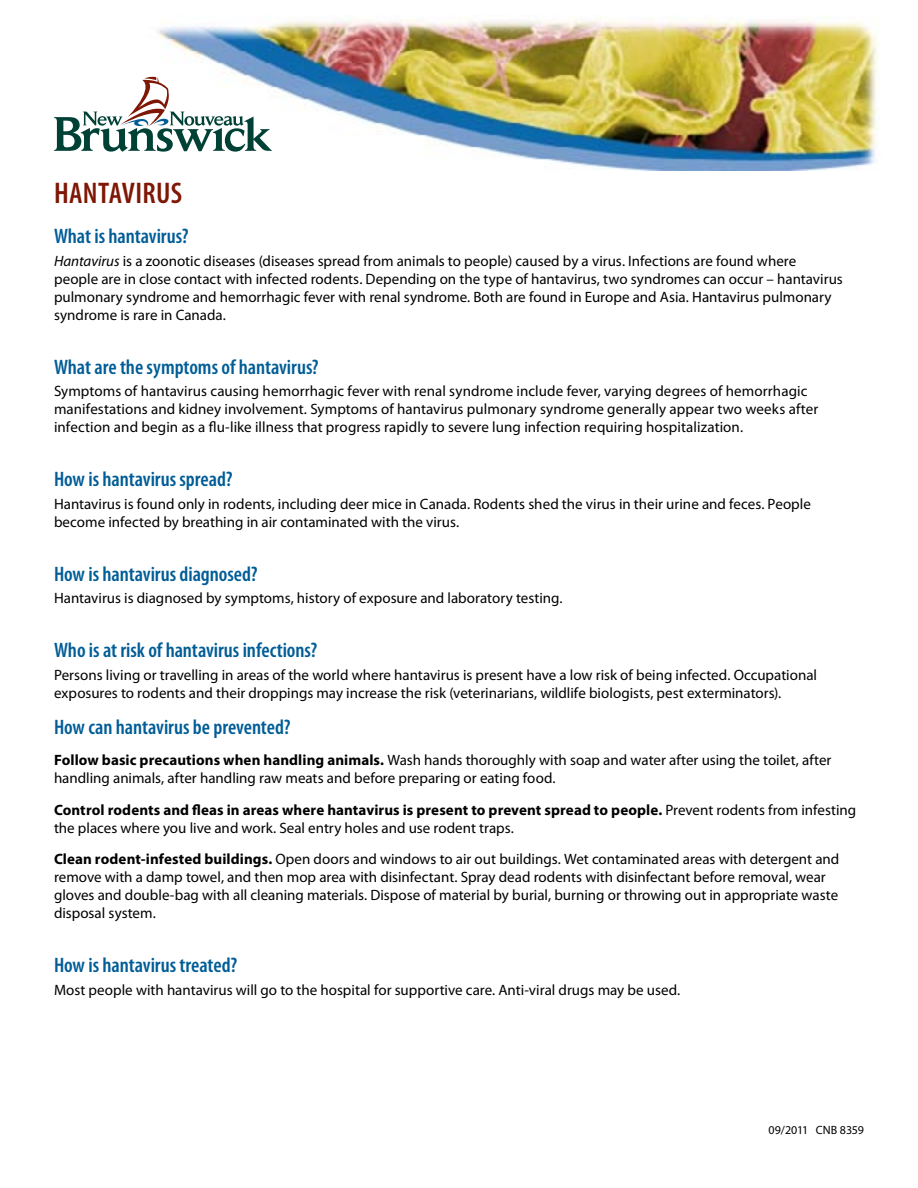
<style>
.page{position:relative;width:918px;height:1188px;background:#fff}
.page>*{position:absolute;margin:0;border:0;box-sizing:border-box;transform-origin:0 0}
.t1{font:600 condensed 30px "Myriad Pro";letter-spacing:.01em;color:#7e1705}
.t2{font:600 condensed 21px "Myriad Pro";color:#005d97}
.t3{font:15px/18px "Myriad Pro";color:#000}
.t4{font:12px "Myriad Pro";letter-spacing:-.005em;color:#000}
.s1{font-style:italic}
.s2{font-weight:700}
</style>
<div class="page">
<img style="left:158px;top:15px;width:720px;height:156px">
<svg style="left:54px;top:76px;width:218px;height:76px"></svg>
<h1 class="t1" style="left:54px;top:176px;width:130px">HANTAVIRUS</h1>
<h2 class="t2" style="left:54px;top:225px;width:136px">What is hantavirus?</h2>
<p class="t3" style="left:54px;top:251px;width:790px"><span class="s1">Hantavirus</span> is a zoonotic diseases (diseases spread from animals to people) caused by a virus. Infections are found where people are in close contact with infected rodents. Depending on the type of hantavirus, two syndromes can occur – hantavirus pulmonary syndrome and hemorrhagic fever with renal syndrome. Both are found in Europe and Asia. Hantavirus pulmonary syndrome is rare in Canada.</p>
<h2 class="t2" style="left:54px;top:355px;width:266px">What are the symptoms of hantavirus?</h2>
<p class="t3" style="left:54px;top:382px;width:766px">Symptoms of hantavirus causing hemorrhagic fever with renal syndrome include fever, varying degrees of hemorrhagic manifestations and kidney involvement. Symptoms of hantavirus pulmonary syndrome generally appear two weeks after infection and begin as a flu-like illness that progress rapidly to severe lung infection requiring hospitalization.</p>
<h2 class="t2" style="left:54px;top:468px;width:180px">How is hantavirus spread?</h2>
<p class="t3" style="left:54px;top:494px;width:758px">Hantavirus is found only in rodents, including deer mice in Canada. Rodents shed the virus in their urine and feces. People become infected by breathing in air contaminated with the virus.</p>
<h2 class="t2" style="left:54px;top:562px;width:205px">How is hantavirus diagnosed?</h2>
<p class="t3" style="left:54px;top:589px;width:510px">Hantavirus is diagnosed by symptoms, history of exposure and laboratory testing.</p>
<h2 class="t2" style="left:54px;top:639px;width:265px">Who is at risk of hantavirus infections?</h2>
<p class="t3" style="left:54px;top:665px;width:765px">Persons living or travelling in areas of the world where hantavirus is present have a low risk of being infected. Occupational exposures to rodents and their droppings may increase the risk (veterinarians, wildlife biologists, pest exterminators).</p>
<h2 class="t2" style="left:54px;top:715px;width:238px">How can hantavirus be prevented?</h2>
<p class="t3" style="left:54px;top:751px;width:779px"><span class="s2">Follow basic precautions when handling animals.</span> Wash hands thoroughly with soap and water after using the toilet, after handling animals, after handling raw meats and before preparing or eating food.</p>
<p class="t3" style="left:54px;top:800px;width:804px"><span class="s2">Control rodents and fleas in areas where hantavirus is present to prevent spread to people.</span> Prevent rodents from infesting the places where you live and work. Seal entry holes and use rodent traps.</p>
<p class="t3" style="left:54px;top:850px;width:787px"><span class="s2">Clean rodent-infested buildings.</span> Open doors and windows to air out buildings. Wet contaminated areas with detergent and remove with a damp towel, and then mop area with disinfectant. Spray dead rodents with disinfectant before removal, wear gloves and double-bag with all cleaning materials. Dispose of material by burial, burning or throwing out in appropriate waste disposal system.</p>
<h2 class="t2" style="left:54px;top:954px;width:185px">How is hantavirus treated?</h2>
<p class="t3" style="left:54px;top:980px;width:628px">Most people with hantavirus will go to the hospital for supportive care. Anti-viral drugs may be used.</p>
<p class="t4" style="left:769px;top:1123px;width:97px">09/2011 CNB 8359</p>
</div>
